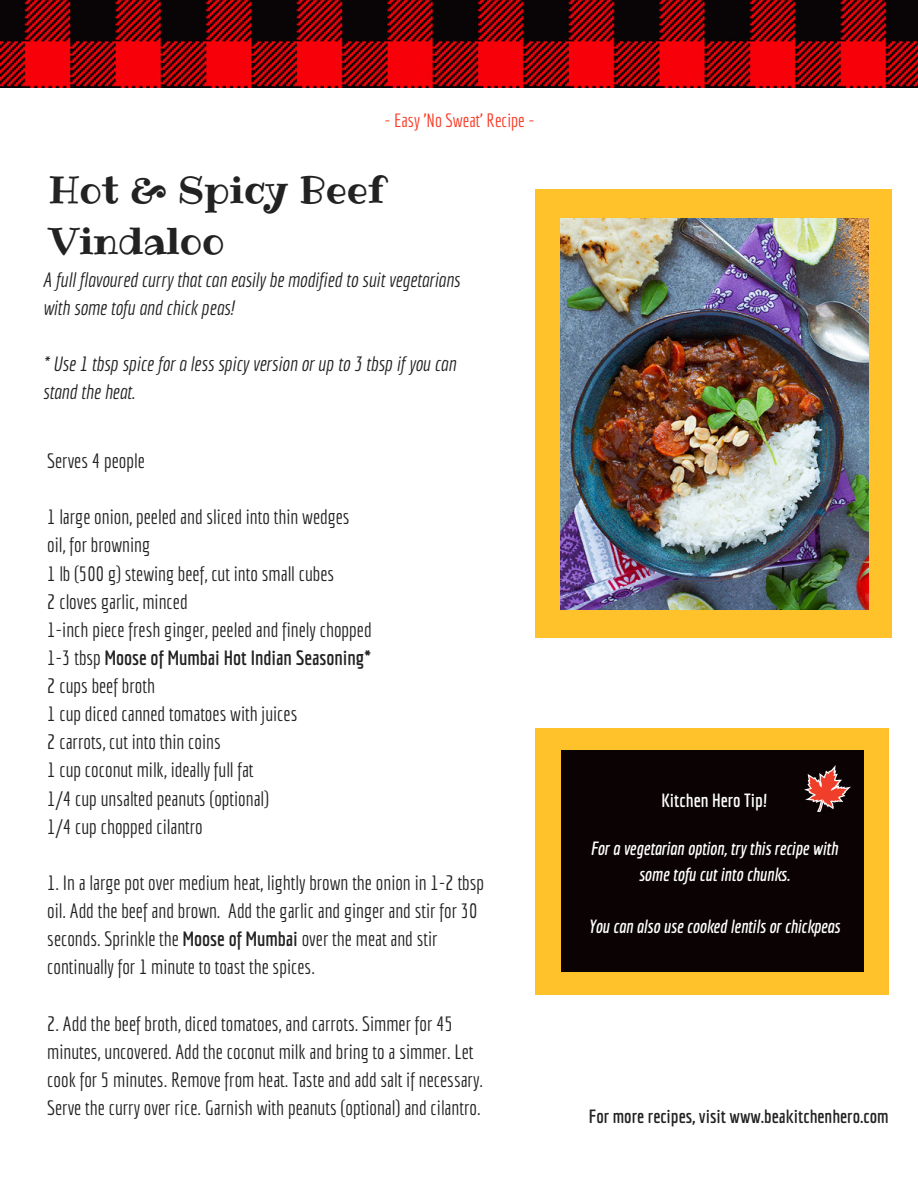
<style>
.page{position:relative;width:918px;height:1188px;background:#fff}
.page>*{position:absolute;margin:0;border:0;box-sizing:border-box;transform-origin:0 0}
.t1{font:37.35px/51.8px "Ribeye";color:#222}
.t2{font:20.25px/28.2px "Economica";color:#222}
.t3{font:italic 20.25px/28.2px "Economica";color:#222}
.t4{font:italic 700 18.75px/25.8px "Economica";color:#fff;text-align:center}
.t5{font:700 18.75px "Economica";color:#222}
.t6{font:18.75px "Economica";color:#f93822}
.t7{font:700 18.75px "Economica";color:#fff}
.s1{font-weight:700}
</style>
<div class="page">
<img style="left:0;top:0;width:918px;height:88px">
<div style="left:536px;top:189px;width:356px;height:449px;background:#ffc22a"></div>
<div style="left:536px;top:728px;width:353px;height:267px;background:#ffc22a"></div>
<div style="left:561px;top:750px;width:303px;height:222px;background:#0a0203"></div>
<img style="left:804px;top:765px;width:46px;height:46px">
<img style="left:560px;top:218px;width:308px;height:392px">
<p class="t6" style="left:384px;top:109px;width:152px">- Easy 'No Sweat' Recipe -</p>
<h1 class="t1" style="left:48px;top:163px;width:337px">Hot &amp; Spicy Beef<br>Vindaloo</h1>
<p class="t3" style="left:43px;top:265px;width:419px">A full flavoured curry that can easily be modified to suit vegetarians with some tofu and chick peas!</p>
<p class="t3" style="left:43px;top:350px;width:415px">* Use 1 tbsp spice for a less spicy version or up to 3 tbsp if you can stand the heat.</p>
<p class="t2" style="left:47px;top:446px;width:99px">Serves 4 people</p>
<p class="t2" style="left:47px;top:503px;width:326px">1 large onion, peeled and sliced into thin wedges oil, for browning<br>1 lb (500 g) stewing beef, cut into small cubes<br>2 cloves garlic, minced<br>1-inch piece fresh ginger, peeled and finely chopped 1-3 tbsp <span class="s1">Moose of Mumbai Hot Indian Seasoning* </span>2 cups beef broth<br>1 cup diced canned tomatoes with juices<br>2 carrots, cut into thin coins<br>1 cup coconut milk, ideally full fat<br>1/4 cup unsalted peanuts (optional)<br>1/4 cup chopped cilantro</p>
<p class="t2" style="left:47px;top:868px;width:439px">1. In a large pot over medium heat, lightly brown the onion in 1-2 tbsp oil. Add the beef and brown. Add the garlic and ginger and stir for 30 seconds. Sprinkle the <span class="s1">Moose of Mumbai</span> over the meat and stir continually for 1 minute to toast the spices.</p>
<p class="t2" style="left:47px;top:1009px;width:437px">2. Add the beef broth, diced tomatoes, and carrots. Simmer for 45 minutes, uncovered. Add the coconut milk and bring to a simmer. Let cook for 5 minutes. Remove from heat. Taste and add salt if necessary.<br>Serve the curry over rice. Garnish with peanuts (optional) and cilantro.</p>
<p class="t7" style="left:661px;top:789px;width:108px">Kitchen Hero Tip!</p>
<p class="t4" style="left:591px;top:835px;width:249px">For a vegetarian option, try this recipe with some tofu cut into chunks.</p>
<p class="t4" style="left:589px;top:913px;width:253px">You can also use cooked lentils or chickpeas</p>
<p class="t5" style="left:589px;top:1105px;width:301px">For more recipes, visit www.beakitchenhero.com</p>
</div>
